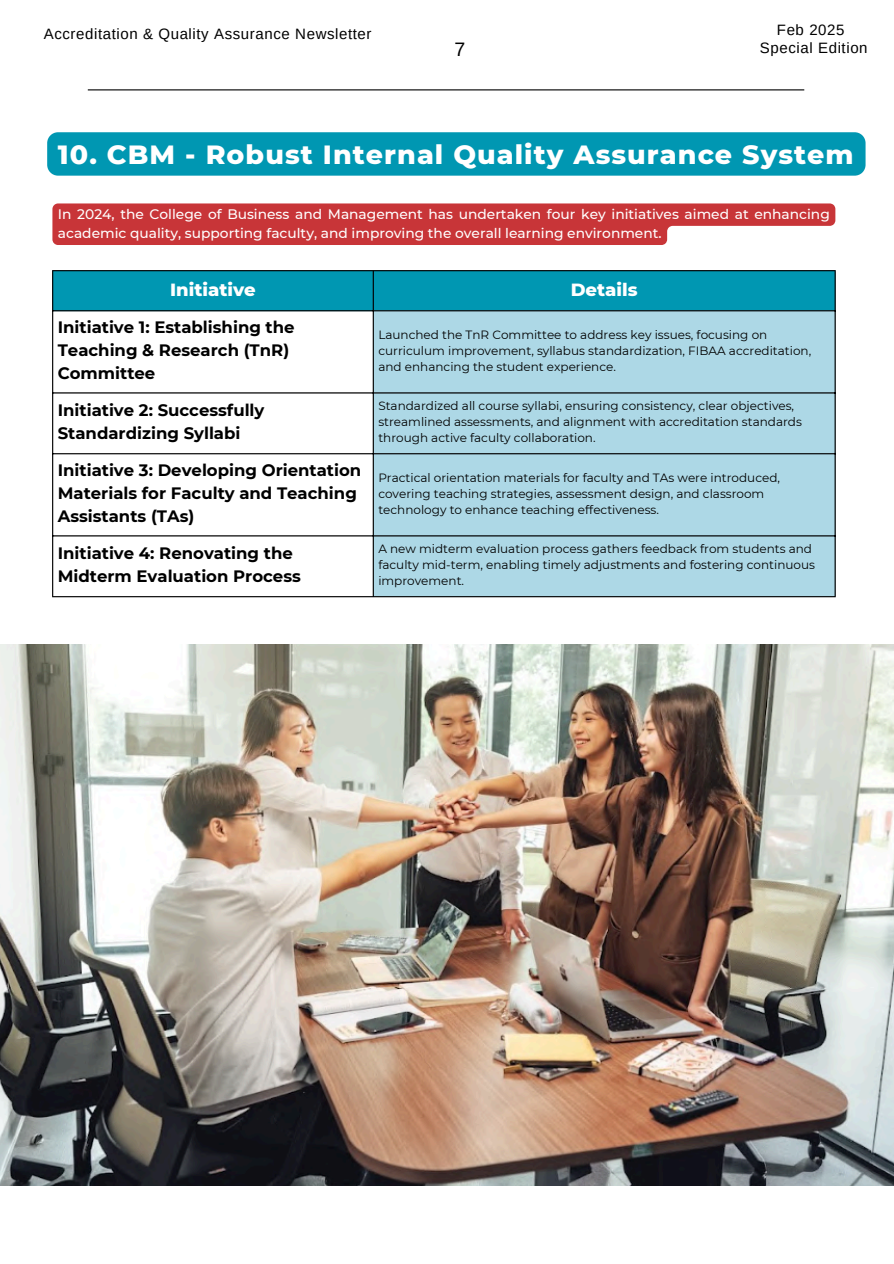
<style>
.page{position:relative;width:894px;height:1264px;background:#fff}
.page>*{position:absolute;margin:0;border:0;box-sizing:border-box;transform-origin:0 0}
.t1{font:800 26.85px "Montserrat";letter-spacing:.04em;color:#fff}
.t2{font:19.5px "Arimo";color:#000}
.t3{font:800 18px "Montserrat";color:#fff}
.t4{font:700 16.5px/23px "Montserrat";color:#000}
.t5{font:15px "Arimo";letter-spacing:.04em;color:#000}
.t6{font:500 13.8px/19.2px "Montserrat";color:#fff}
.t7{font:12px/16px "Montserrat";color:#000}
</style>
<div class="page">
<hr style="left:88px;top:89px;width:716px;height:1px;background:#000">
<div style="left:53px;top:271px;width:781px;height:39px;background:#0097b2"></div>
<div style="left:374px;top:311px;width:460px;height:285px;background:#add8e6"></div>
<hr style="left:52px;top:271px;width:1px;height:325px;background:#000">
<hr style="left:372px;top:271px;width:2px;height:325px;background:#000">
<hr style="left:834px;top:271px;width:1px;height:325px;background:#000">
<hr style="left:52px;top:270px;width:783px;height:1px;background:#000">
<hr style="left:52px;top:310px;width:783px;height:1px;background:#000">
<hr style="left:52px;top:392px;width:783px;height:1px;background:#000">
<hr style="left:52px;top:453px;width:783px;height:1px;background:#000">
<hr style="left:52px;top:535px;width:783px;height:1px;background:#000">
<hr style="left:52px;top:596px;width:783px;height:1px;background:#000">
<img style="left:0;top:644px;width:893px;height:541px">
<svg style="left:52px;top:203px;width:783px;height:42px;background:#ce4b4d"></svg>
<div style="left:47px;top:132px;width:818px;height:44px;background:#0097b2"></div>
<p class="t5" style="left:44px;top:25px;width:329px">Accreditation &amp; Quality Assurance Newsletter</p>
<p class="t5" style="left:776px;top:22px;width:69px">Feb 2025</p>
<p class="t5" style="left:759px;top:39px;width:109px">Special Edition</p>
<p class="t2" style="left:454px;top:39px;width:12px">7</p>
<p class="t1" style="left:58px;top:137px;width:797px">10. CBM - Robust Internal Quality Assurance System</p>
<p class="t6" style="left:58px;top:204px;width:773px">In 2024, the College of Business and Management has undertaken four key initiatives aimed at enhancing academic quality, supporting faculty, and improving the overall learning environment.</p>
<p class="t3" style="left:170px;top:278px;width:87px">Initiative</p>
<p class="t3" style="left:570px;top:278px;width:68px">Details</p>
<p class="t4" style="left:58px;top:315px;width:238px">Initiative 1: Establishing the<br>Teaching &amp; Research (TnR)<br>Committee</p>
<p class="t7" style="left:378px;top:326px;width:434px">Launched the TnR Committee to address key issues, focusing on curriculum improvement, syllabus standardization, FIBAA accreditation, and enhancing the student experience.</p>
<p class="t4" style="left:58px;top:398px;width:208px">Initiative 2: Successfully<br>Standardizing Syllabi</p>
<h1 class="t7" style="left:378px;top:398px;width:425px">Standardized all course syllabi, ensuring consistency, clear objectives, streamlined assessments, and alignment with accreditation standards through active faculty collaboration.</h1>
<p class="t4" style="left:58px;top:458px;width:305px">Initiative 3: Developing Orientation<br>Materials for Faculty and Teaching<br>Assistants (TAs)</p>
<p class="t7" style="left:378px;top:469px;width:403px">Practical orientation materials for faculty and TAs were introduced, covering teaching strategies, assessment design, and classroom technology to enhance teaching effectiveness.</p>
<p class="t4" style="left:58px;top:541px;width:244px">Initiative 4: Renovating the<br>Midterm Evaluation Process</p>
<p class="t7" style="left:378px;top:540px;width:438px">A new midterm evaluation process gathers feedback from students and faculty mid-term, enabling timely adjustments and fostering continuous improvement.</p>
</div>
